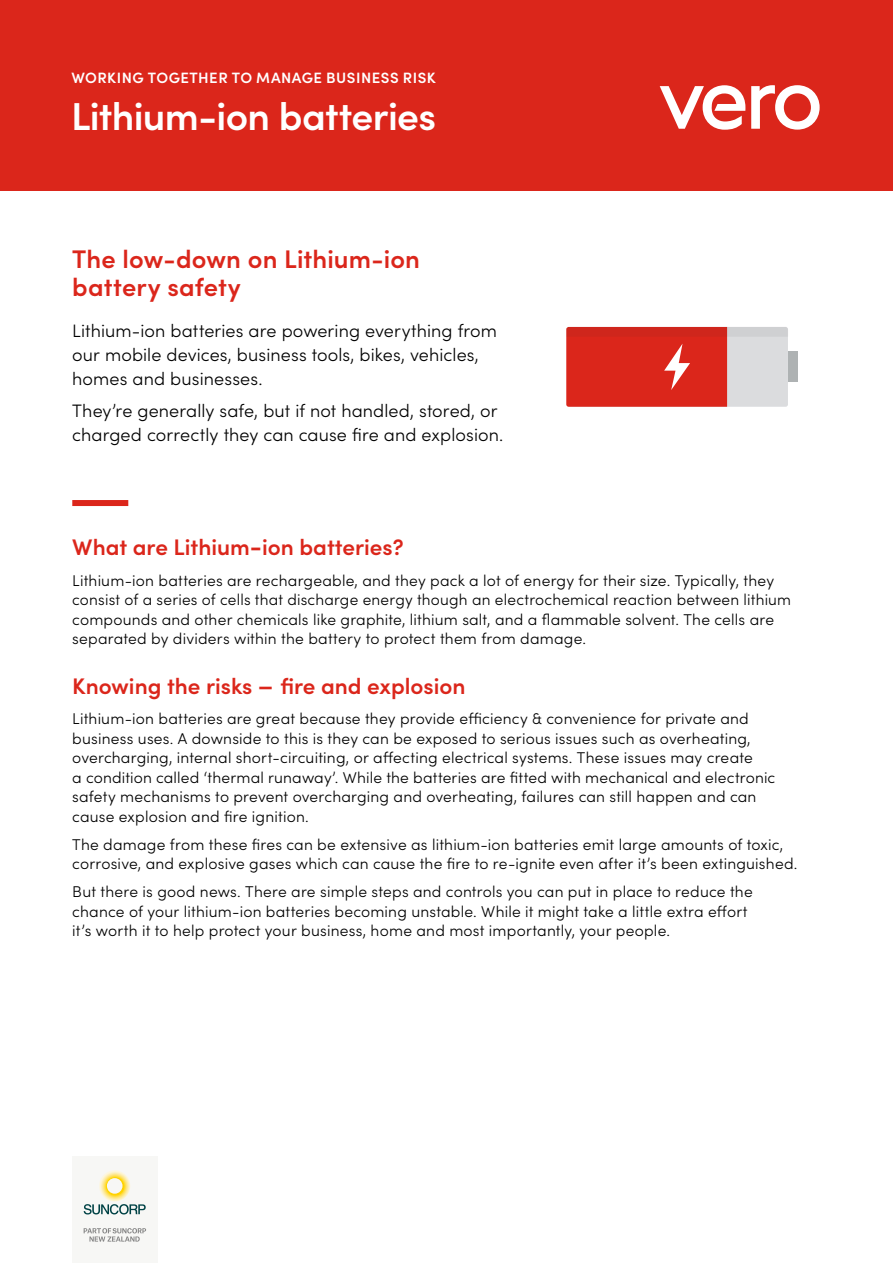
<style>
.page{position:relative;width:893px;height:1263px;background:#fff}
.page>*{position:absolute;margin:0;border:0;box-sizing:border-box;transform-origin:0 0}
.t1{font:600 39px "Sofia Pro";letter-spacing:-.02em;color:#fff}
.t2{font:600 25.5px/27.8px "Sofia Pro";letter-spacing:.005em;color:#db261b}
.t3{font:600 22.5px "Sofia Pro";color:#db261b}
.t4{font:300 18px/24px "Sofia Pro";letter-spacing:.005em;color:#000}
.t5{font:300 15.6px/19.5px "Sofia Pro";letter-spacing:.015em;color:#000}
.t6{font:600 15px "Sofia Pro";letter-spacing:.03em;color:#fff}
.s1{font-size:25.5px}
</style>
<div class="page">
<div style="left:0;top:0;width:893px;height:190px;background:#db261b"></div>
<div style="left:0;top:0;width:893px;height:191px;border:1px solid #db261b"></div>
<div style="left:72px;top:1156px;width:85px;height:107px;background:#f7f7f5"></div>
<svg style="left:84px;top:1228px;width:62px;height:13px"></svg>
<svg style="left:84px;top:1186px;width:62px;height:28px"></svg>
<svg style="left:660px;top:85px;width:85px;height:45px"></svg>
<svg style="left:751px;top:85px;width:69px;height:45px"></svg>
<div style="left:72px;top:500px;width:56px;height:6px;background:#db261b"></div>
<div style="left:788px;top:351px;width:9px;height:31px;background:#aeb2b3"></div>
<svg style="left:566px;top:327px;width:222px;height:80px;background:#da5b54"></svg>
<p class="t6" style="left:71px;top:67px;width:366px">WORKING TOGETHER TO MANAGE BUSINESS RISK</p>
<h1 class="t1" style="left:71px;top:87px;width:366px">Lithium-ion batteries</h1>
<h2 class="t2" style="left:72px;top:243px;width:349px">The low-down on Lithium-ion battery safety</h2>
<p class="t4" style="left:72px;top:317px;width:426px">Lithium-ion batteries are powering everything from our mobile devices, business tools, bikes, vehicles, homes and businesses.</p>
<p class="t4" style="left:72px;top:398px;width:433px">They’re generally safe, but if not handled, stored, or charged correctly they can cause fire and explosion.</p>
<h3 class="t3" style="left:72px;top:530px;width:333px">What are Lithium<span class="s1">-</span>ion batteries?</h3>
<p class="t5" style="left:72px;top:569px;width:720px">Lithium-ion batteries are rechargeable, and they pack a lot of energy for their size. Typically, they consist of a series of cells that discharge energy though an electrochemical reaction between lithium compounds and other chemicals like graphite, lithium salt, and a flammable solvent. The cells are separated by dividers within the battery to protect them from damage.</p>
<h3 class="t3" style="left:72px;top:669px;width:395px">Knowing the risks <span class="s1">–</span> fire and explosion</h3>
<p class="t5" style="left:72px;top:708px;width:705px">Lithium-ion batteries are great because they provide efficiency &amp; convenience for private and business uses. A downside to this is they can be exposed to serious issues such as overheating, overcharging, internal short-circuiting, or affecting electrical systems. These issues may create<br>a condition called ‘thermal runaway’. While the batteries are fitted with mechanical and electronic safety mechanisms to prevent overcharging and overheating, failures can still happen and can cause explosion and fire ignition.</p>
<p class="t5" style="left:72px;top:834px;width:727px">The damage from these fires can be extensive as lithium-ion batteries emit large amounts of toxic, corrosive, and explosive gases which can cause the fire to re-ignite even after it’s been extinguished.</p>
<p class="t5" style="left:72px;top:881px;width:682px">But there is good news. There are simple steps and controls you can put in place to reduce the chance of your lithium-ion batteries becoming unstable. While it might take a little extra effort it’s worth it to help protect your business, home and most importantly, your people.</p>
</div>
